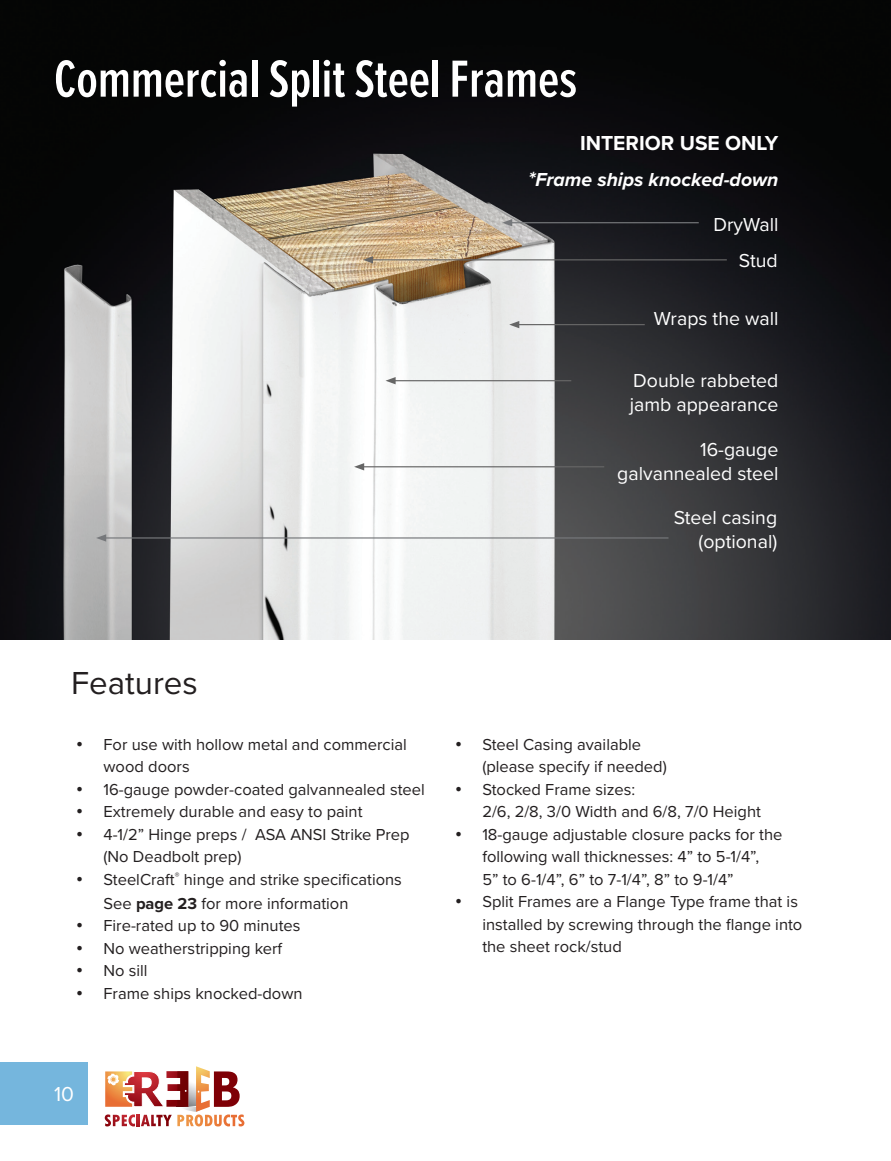
<style>
.page{position:relative;width:891px;height:1161px;background:#fff}
.page>*{position:absolute;margin:0;border:0;box-sizing:border-box;transform-origin:0 0}
.t1{font:600 54px "Proxima Nova Ex Cn";color:#fff}
.t2{font:33px "Proxima Nova";color:#231f20}
.t3{font:700 21px "Proxima Nova";color:#fff}
.t4{font:21px "Proxima Nova";color:#fff}
.t5{font:19.5px/24px "Proxima Nova";color:#fff;text-align:right}
.t6{font:italic 700 19.5px "Proxima Nova";color:#fff}
.t7{font:16.5px/22.5px "Proxima Nova";color:#231f20}
.s1{font-size:21px}
.s2{font-family:"Times New Roman";font-size:18px}
.s3{font-weight:700}
</style>
<div class="page">
<div style="left:0;top:1063px;width:87px;height:62px;background:#75b6dd"></div>
<img style="left:0;top:0;width:891px;height:639px">
<hr style="left:510px;top:222px;width:189px;height:1px;background:#76787b">
<svg style="left:502px;top:219px;width:10px;height:7px"></svg>
<hr style="left:517px;top:324px;width:128px;height:1px;background:#666">
<svg style="left:509px;top:321px;width:10px;height:7px"></svg>
<hr style="left:393px;top:380px;width:178px;height:1px;background:#666">
<svg style="left:386px;top:377px;width:10px;height:7px"></svg>
<hr style="left:362px;top:466px;width:242px;height:1px;background:#666">
<svg style="left:354px;top:463px;width:10px;height:7px"></svg>
<hr style="left:104px;top:537px;width:565px;height:2px;background:#76787b">
<svg style="left:96px;top:534px;width:10px;height:8px"></svg>
<svg style="left:105px;top:1066px;width:139px;height:60px"></svg>
<hr style="left:371px;top:259px;width:356px;height:1px;background:#666">
<svg style="left:363px;top:256px;width:10px;height:8px"></svg>
<h1 class="t1" style="left:54px;top:39px;width:524px">Commercial Split Steel Frames</h1>
<p class="t3" style="left:580px;top:127px;width:200px">INTERIOR USE ONLY</p>
<p class="t6" style="left:528px;top:165px;width:252px"><span class="s1">*</span>Frame ships knocked-down</p>
<p class="t5" style="left:713px;top:211px;width:67px">DryWall</p>
<p class="t5" style="left:739px;top:248px;width:40px">Stud</p>
<p class="t5" style="left:654px;top:306px;width:126px">Wraps the wall</p>
<p class="t5" style="left:630px;top:367px;width:150px;text-align:left">Double rabbeted jamb appearance</p>
<p class="t5" style="left:617px;top:436px;width:163px">16-gauge galvannealed steel</p>
<p class="t5" style="left:674px;top:504px;width:105px">Steel casing (optional)</p>
<h2 class="t2" style="left:71px;top:658px;width:128px">Features</h2>
<p class="t7" style="left:104px;top:732px;width:305px;text-indent:-27px"><span class="s2">•</span> For use with hollow metal and commercial wood doors</p>
<p class="t7" style="left:76px;top:777px;width:350px"><span class="s2">•</span> 16-gauge powder-coated galvannealed steel</p>
<p class="t7" style="left:76px;top:800px;width:288px"><span class="s2">•</span> Extremely durable and easy to paint</p>
<p class="t7" style="left:104px;top:822px;width:308px;text-indent:-27px"><span class="s2">•</span> 4-1/2” Hinge preps / ASA ANSI Strike Prep (No Deadbolt prep)</p>
<p class="t7" style="left:104px;top:866px;width:300px;line-height:24px;text-indent:-27px"><span class="s2">•</span> SteelCraft<sup>®</sup> hinge and strike specifications<br>See <span class="s3">page 23</span> for more information</p>
<p class="t7" style="left:76px;top:914px;width:226px"><span class="s2">•</span> Fire-rated up to 90 minutes</p>
<p class="t7" style="left:76px;top:936px;width:207px"><span class="s2">•</span> No weatherstripping kerf</p>
<p class="t7" style="left:76px;top:959px;width:73px"><span class="s2">•</span> No sill</p>
<p class="t7" style="left:76px;top:981px;width:228px"><span class="s2">•</span> Frame ships knocked-down</p>
<p class="t7" style="left:482px;top:732px;width:186px;text-indent:-27px"><span class="s2">•</span> Steel Casing available (please specify if needed)</p>
<p class="t7" style="left:482px;top:777px;width:280px;text-indent:-27px"><span class="s2">•</span> Stocked Frame sizes:<br>2/6, 2/8, 3/0 Width and 6/8, 7/0 Height</p>
<p class="t7" style="left:482px;top:822px;width:302px;text-indent:-27px"><span class="s2">•</span> 18-gauge adjustable closure packs for the following wall thicknesses: 4” to 5-1/4”,<br>5” to 6-1/4”, 6” to 7-1/4”, 8” to 9-1/4”</p>
<p class="t7" style="left:482px;top:890px;width:322px;text-indent:-27px"><span class="s2">•</span> Split Frames are a Flange Type frame that is installed by screwing through the flange into the sheet rock/stud</p>
<p class="t4" style="left:54px;top:1079px;width:21px">10</p>
</div>
